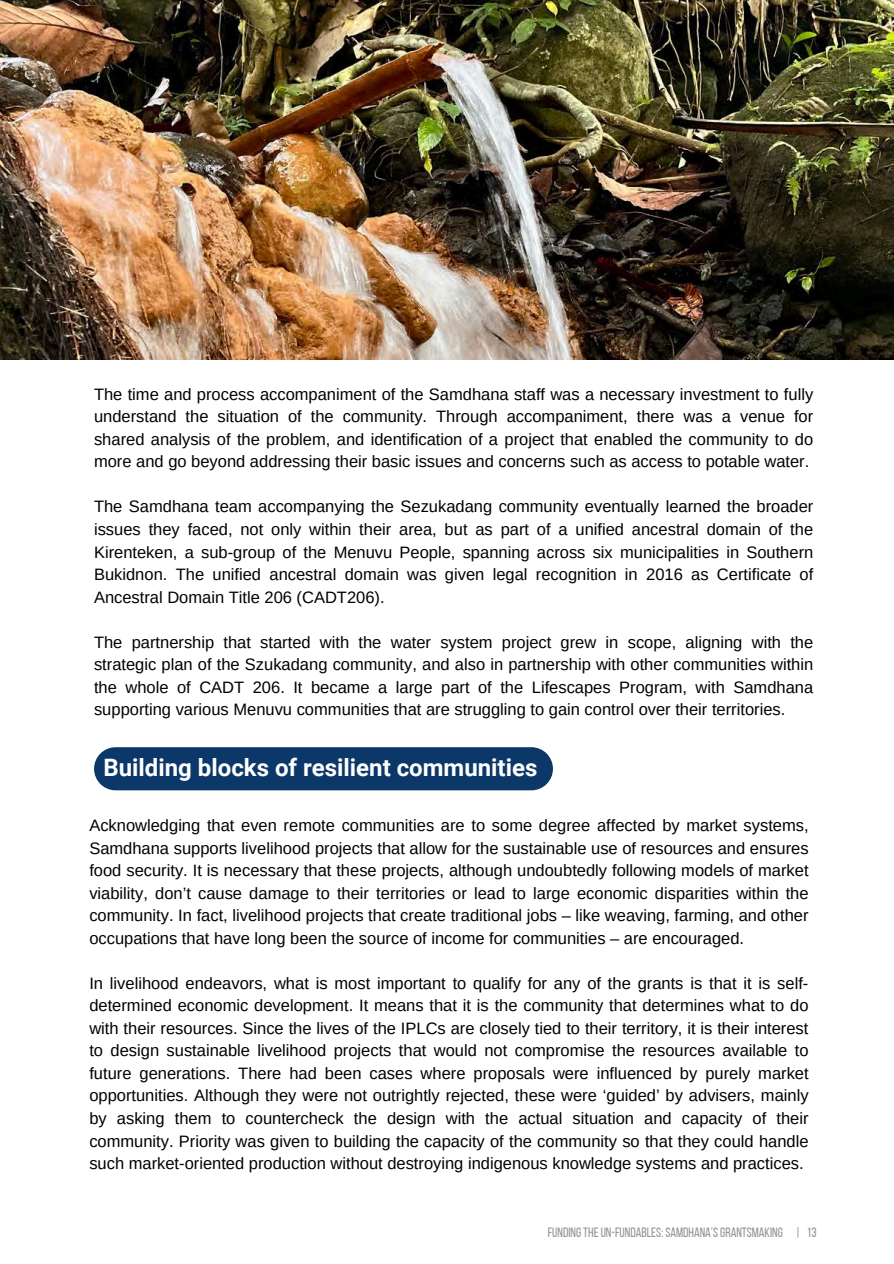
<style>
.page{position:relative;width:894px;height:1264px;background:#fff}
.page>*{position:absolute;margin:0;border:0;box-sizing:border-box;transform-origin:0 0}
.t1{font:700 24px "Roboto";color:#fff}
.t2{font:16.5px/22.5px "Arimo";color:#000;text-align:justify}
.t3{font:13.5px "Bebas Neue";color:#929497}
</style>
<div class="page">
<div style="left:94px;top:747px;width:459px;height:43px;background:#0c3869"></div>
<img style="left:0;top:0;width:893px;height:359px">
<h2 class="t2" style="left:94px;top:383px;width:720px">The time and process accompaniment of the Samdhana staff was a necessary investment to fully understand the situation of the community. Through accompaniment, there was a venue for shared analysis of the problem, and identification of a project that enabled the community to do more and go beyond addressing their basic issues and concerns such as access to potable water.</h2>
<h2 class="t2" style="left:94px;top:495px;width:720px">The Samdhana team accompanying the Sezukadang community eventually learned the broader issues they faced, not only within their area, but as part of a unified ancestral domain of the Kirenteken, a sub-group of the Menuvu People, spanning across six municipalities in Southern Bukidnon. The unified ancestral domain was given legal recognition in 2016 as Certificate of Ancestral Domain Title 206 (CADT206).</h2>
<h1 class="t2" style="left:94px;top:630px;width:720px">The partnership that started with the water system project grew in scope, aligning with the strategic plan of the Szukadang community, and also in partnership with other communities within the whole of CADT 206. It became a large part of the Lifescapes Program, with Samdhana supporting various Menuvu communities that are struggling to gain control over their territories.</h1>
<p class="t1" style="left:103px;top:753px;width:435px">Building blocks of resilient communities</p>
<h2 class="t2" style="left:89px;top:814px;width:720px">Acknowledging that even remote communities are to some degree affected by market systems, Samdhana supports livelihood projects that allow for the sustainable use of resources and ensures food security. It is necessary that these projects, although undoubtedly following models of market viability, don’t cause damage to their territories or lead to large economic disparities within the community. In fact, livelihood projects that create traditional jobs – like weaving, farming, and other occupations that have long been the source of income for communities – are encouraged.</h2>
<h2 class="t2" style="left:89px;top:971px;width:720px">In livelihood endeavors, what is most important to qualify for any of the grants is that it is self&shy;determined economic development. It means that it is the community that determines what to do with their resources. Since the lives of the IPLCs are closely tied to their territory, it is their interest to design sustainable livelihood projects that would not compromise the resources available to future generations. There had been cases where proposals were influenced by purely market opportunities. Although they were not outrightly rejected, these were ‘guided’ by advisers, mainly by asking them to countercheck the design with the actual situation and capacity of their community. Priority was given to building the capacity of the community so that they could handle such market-oriented production without destroying indigenous knowledge systems and practices.</h2>
<p class="t3" style="left:547px;top:1226px;width:270px">FUNDING THE UN-FUNDABLES: SAMDHANA’S GRANTSMAKING | 13</p>
</div>
